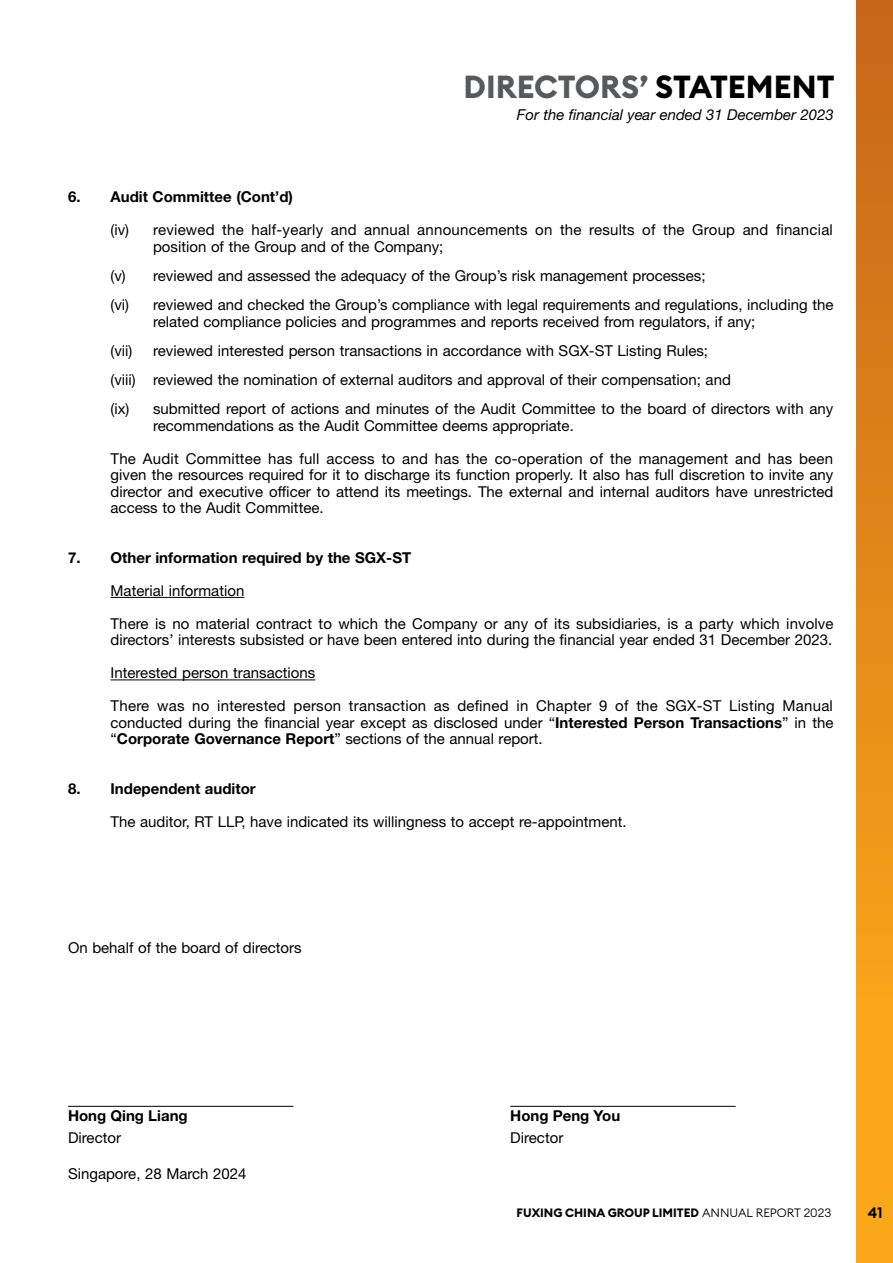
<style>
.page{position:relative;width:893px;height:1263px;background:#fff}
.page>*{position:absolute;margin:0;border:0;box-sizing:border-box;transform-origin:0 0}
.t1{font:700 31.5px "Euclid Circular B";color:#58595b}
.t2{font:15px/16.5px "Helvetica Neue LT Std";color:#000}
.t3{font:700 15px "Helvetica Neue LT Std";color:#000}
.t4{font:italic 15px "Helvetica Neue LT Std";letter-spacing:-.005em;color:#000}
.t5{font:600 15px "Euclid Circular B";color:#000}
.t6{font:700 12px "Euclid Circular B";color:#000}
.s1{color:#000}
.s2{font-weight:700}
.s3{font-weight:300}
</style>
<div class="page">
<div style="left:857px;top:0;width:36px;height:1263px;background:linear-gradient(to bottom,#c76619,#ffb11a)"></div>
<hr style="left:111px;top:597px;width:133px;height:1px;background:#000">
<hr style="left:111px;top:679px;width:204px;height:1px;background:#000">
<hr style="left:68px;top:1106px;width:225px;height:1px;background:#000">
<hr style="left:510px;top:1106px;width:226px;height:1px;background:#000">
<h1 class="t1" style="left:464px;top:66px;width:372px">DIRECTORS’ <span class="s1">STATEMENT</span></h1>
<p class="t4" style="left:517px;top:106px;width:318px">For the financial year ended 31 December 2023</p>
<p class="t3" style="left:68px;top:187px;width:226px">6. Audit Committee (Cont’d)</p>
<p class="t2" style="left:153px;top:221px;width:681px;text-indent:-43px">(iv) reviewed the half-yearly and annual announcements on the results of the Group and financial position of the Group and of the Company;</p>
<p class="t2" style="left:111px;top:261px;width:724px;line-height:29.2px">(v) reviewed and assessed the adequacy of the Group’s risk management processes;<br>(vi) reviewed and checked the Group’s compliance with legal requirements and regulations, including the</p>
<p class="t2" style="left:153px;top:313px;width:604px">related compliance policies and programmes and reports received from regulators, if any;</p>
<p class="t2" style="left:111px;top:342px;width:23px">(vii)</p>
<p class="t2" style="left:111px;top:336px;width:724px;line-height:29.2px;text-indent:43px">reviewed interested person transactions in accordance with SGX-ST Listing Rules;<br>(viii) reviewed the nomination of external auditors and approval of their compensation; and<br>(ix) submitted report of actions and minutes of the Audit Committee to the board of directors with any</p>
<p class="t2" style="left:153px;top:417px;width:422px">recommendations as the Audit Committee deems appropriate.</p>
<p class="t2" style="left:111px;top:450px;width:724px;text-align:justify">The Audit Committee has full access to and has the co-operation of the management and has been given the resources required for it to discharge its function properly. It also has full discretion to invite any director and executive officer to attend its meetings. The external and internal auditors have unrestricted access to the Audit Committee.</p>
<p class="t3" style="left:68px;top:548px;width:345px">7. Other information required by the SGX-ST</p>
<p class="t2" style="left:111px;top:582px;width:135px">Material information</p>
<p class="t2" style="left:111px;top:615px;width:724px">There is no material contract to which the Company or any of its subsidiaries, is a party which involve directors’ interests subsisted or have been entered into during the financial year ended 31 December 2023.</p>
<p class="t2" style="left:111px;top:665px;width:206px">Interested person transactions</p>
<p class="t2" style="left:111px;top:698px;width:724px;text-align:justify">There was no interested person transaction as defined in Chapter 9 of the SGX-ST Listing Manual conducted during the financial year except as disclosed under “<span class="s2">Interested Person Transactions</span>” in the “<span class="s2">Corporate Governance Report</span>” sections of the annual report.</p>
<p class="t3" style="left:68px;top:779px;width:189px">8. Independent auditor</p>
<p class="t2" style="left:111px;top:813px;width:518px">The auditor, RT LLP, have indicated its willingness to accept re-appointment.</p>
<p class="t2" style="left:68px;top:939px;width:235px">On behalf of the board of directors</p>
<p class="t3" style="left:68px;top:1107px;width:121px">Hong Qing Liang</p>
<p class="t3" style="left:510px;top:1107px;width:112px">Hong Peng You</p>
<p class="t2" style="left:68px;top:1129px;width:55px">Director</p>
<p class="t2" style="left:510px;top:1129px;width:55px">Director</p>
<p class="t2" style="left:68px;top:1165px;width:180px">Singapore, 28 March 2024</p>
<p class="t6" style="left:517px;top:1205px;width:316px">FUXING CHINA GROUP LIMITED <span class="s3">ANNUAL REPORT 2023</span></p>
<p class="t5" style="left:868px;top:1203px;width:16px">41</p>
</div>
